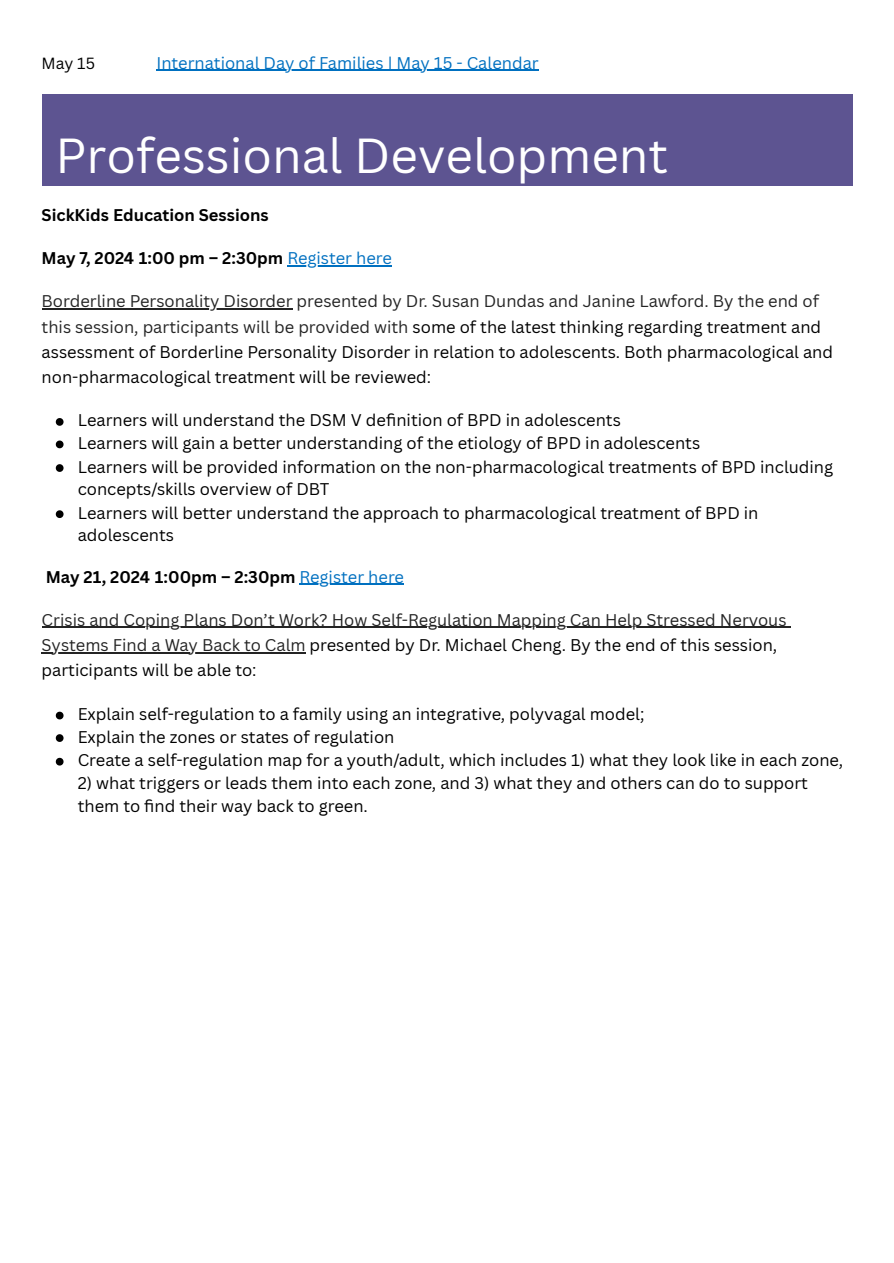
<style>
.page{position:relative;width:894px;height:1263px;background:#fff}
.page>*{position:absolute;margin:0;border:0;box-sizing:border-box;transform-origin:0 0}
.t1{font:47.85px "Canva Sans";color:#fff}
.t2{font:16.5px/25.2px "Canva Sans";color:#000}
.t3{font:16.5px/25.3px "Canva Sans";color:#242424}
.t4{font:700 16.5px "Canva Sans";color:#000}
.t5{font:16.5px "Canva Sans";color:#0070c0}
.t6{font:15.75px "Canva Sans";color:#000}
.s1{font-weight:400;color:#0070c0}
.s2{color:#242424}
.s3{color:#000}
</style>
<div class="page">
<hr style="left:156px;top:70px;width:382px;height:1px;background:#0070c0">
<hr style="left:287px;top:266px;width:105px;height:1px;background:#0070c0">
<hr style="left:42px;top:308px;width:250px;height:1px;background:#242424">
<hr style="left:299px;top:584px;width:105px;height:1px;background:#0070c0">
<hr style="left:42px;top:627px;width:744px;height:1px;background:#242424">
<hr style="left:42px;top:653px;width:263px;height:1px;background:#242424">
<div style="left:42px;top:95px;width:810px;height:91px;background:#5d5491"></div>
<div style="left:772px;top:94px;width:80px;height:92px;background:#5d5491"></div>
<svg style="left:56px;top:418px;width:7px;height:8px"></svg>
<svg style="left:56px;top:441px;width:7px;height:7px"></svg>
<svg style="left:56px;top:464px;width:7px;height:8px"></svg>
<svg style="left:56px;top:510px;width:7px;height:8px"></svg>
<svg style="left:56px;top:712px;width:7px;height:7px"></svg>
<svg style="left:56px;top:734px;width:7px;height:8px"></svg>
<svg style="left:56px;top:758px;width:7px;height:7px"></svg>
<p class="t6" style="left:42px;top:52px;width:55px">May 15</p>
<p class="t5" style="left:156px;top:51px;width:383px">International Day of Families | May 15 - Calendar</p>
<p class="t1" style="left:55px;top:122px;width:614px">Professional Development</p>
<p class="t4" style="left:42px;top:203px;width:228px">SickKids Education Sessions</p>
<p class="t4" style="left:42px;top:247px;width:352px">May 7, 2024 1:00 pm – 2:30pm <span class="s1">Register here</span></p>
<p class="t2" style="left:42px;top:288px;width:792px"><span class="s2">Borderline Personality Disorder presented by Dr. Susan Dundas and Janine Lawford. By the end of this session, participants will be provided with</span> some of the latest thinking regarding treatment and assessment of Borderline Personality Disorder in relation to adolescents. Both pharmacological and non-pharmacological treatment will be reviewed:</p>
<p class="t2" style="left:78px;top:407px;width:544px">Learners will understand the DSM V defi nition of BPD in adolescents</p>
<p class="t2" style="left:78px;top:430px;width:624px">Learners will gain a better understanding of the etiology of BPD in adolescents</p>
<p class="t2" style="left:78px;top:455px;width:756px;line-height:22.5px">Learners will be provided information on the non-pharmacological treatments of BPD including concepts/skills overview of DBT</p>
<p class="t2" style="left:78px;top:501px;width:682px;line-height:22.5px">Learners will better understand the approach to pharmacological treatment of BPD in adolescents</p>
<p class="t4" style="left:46px;top:565px;width:360px">May 21, 2024 1:00pm – 2:30pm <span class="s1">Register here</span></p>
<p class="t3" style="left:42px;top:606px;width:746px">Crisis and Coping Plans Don’t Work? How Self-Regulation Mapping Can Help Stressed Nervous<br>Systems Find a Way Back to Calm <span class="s3">presented by Dr. Michael Cheng. By the end of this session, participants will be able to:</span></p>
<p class="t2" style="left:78px;top:701px;width:568px">Explain self-regulation to a family using an integrative, polyvagal model;</p>
<p class="t2" style="left:78px;top:723px;width:318px">Explain the zones or states of regulation</p>
<p class="t2" style="left:78px;top:747px;width:766px">Create a self-regulation map for a youth/adult, which includes 1) what they look like in each zone,</p>
<p class="t2" style="left:78px;top:770px;width:731px;line-height:23.7px">2) what triggers or leads them into each zone, and 3) what they and others can do to support them to fi nd their way back to green.</p>
</div>
